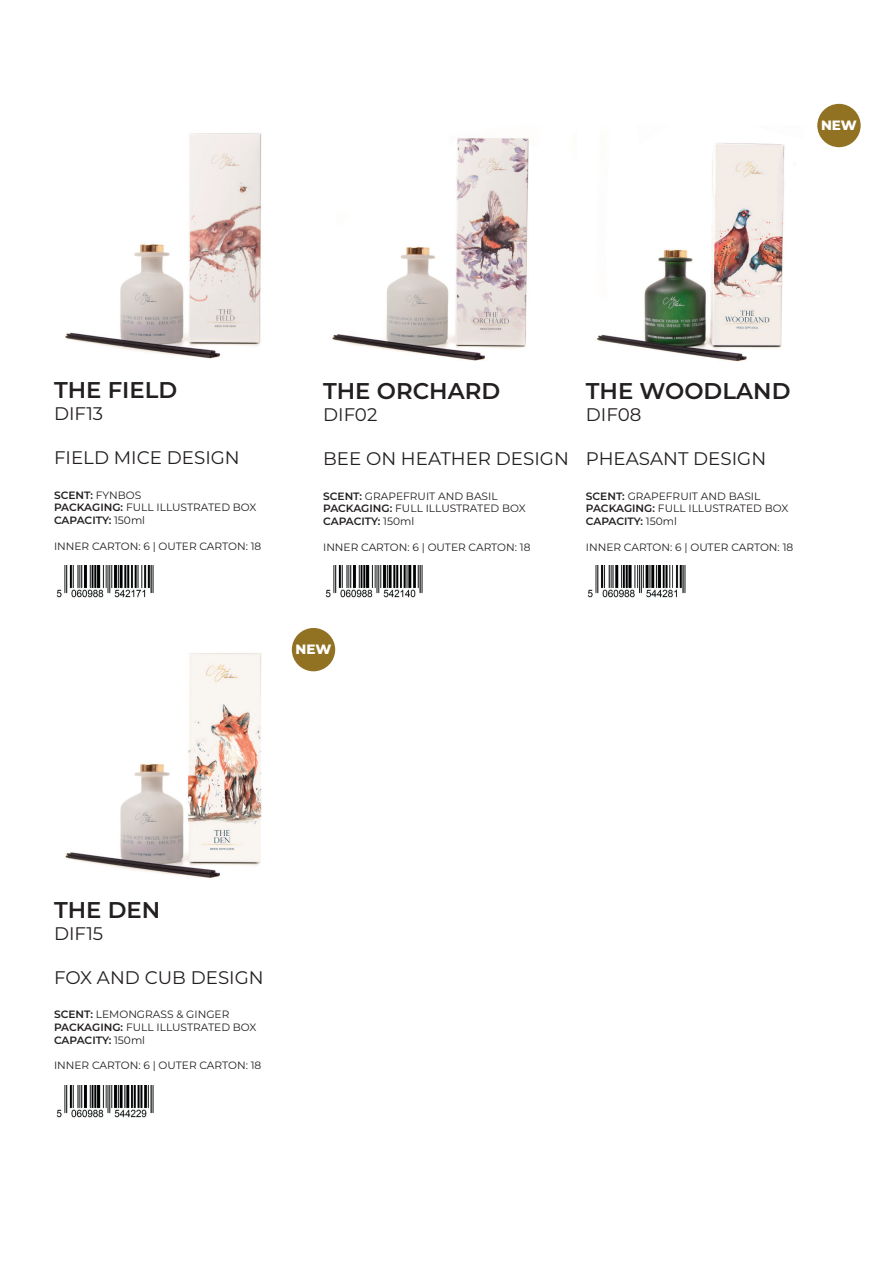
<style>
.page{position:relative;width:893px;height:1263px;background:#fff}
.page>*{position:absolute;margin:0;border:0;box-sizing:border-box;transform-origin:0 0}
.t1{font:600 22.8px "Montserrat";color:#231f20}
.t2{font:18.3px "Montserrat";color:#231f20}
.t3{font:800 13.5px "Montserrat";letter-spacing:-.005em;color:#fff}
.t4{font:10.65px/12.8px "Montserrat";color:#231f20}
.s1{font-weight:600}
</style>
<div class="page">
<img style="left:65px;top:133px;width:197px;height:226px">
<img style="left:65px;top:647px;width:248px;height:231px">
<img style="left:332px;top:138px;width:197px;height:223px">
<img style="left:597px;top:130px;width:242px;height:232px">
<img style="left:56px;top:566px;width:98px;height:32px">
<img style="left:56px;top:1085px;width:98px;height:33px">
<img style="left:325px;top:566px;width:98px;height:32px">
<img style="left:587px;top:566px;width:99px;height:32px">
<div style="left:817px;top:104px;width:44px;height:43px;background:#917223;border-radius:50%"></div>
<div style="left:292px;top:628px;width:43px;height:43px;background:#917223;border-radius:50%"></div>
<p class="t3" style="left:821px;top:115px;width:37px">NEW</p>
<h1 class="t1" style="left:54px;top:374px;width:125px">THE FIELD</h1>
<h2 class="t2" style="left:54px;top:401px;width:51px">DIF13</h2>
<h2 class="t2" style="left:54px;top:445px;width:187px">FIELD MICE DESIGN</h2>
<p class="t4" style="left:54px;top:488px;width:204px"><span class="s1">SCENT:</span> FYNBOS<br><span class="s1">PACKAGING:</span> FULL ILLUSTRATED BOX<br><span class="s1">CAPACITY:</span> 150ml</p>
<p class="t4" style="left:54px;top:539px;width:209px">INNER CARTON: 6 | OUTER CARTON: 18</p>
<h1 class="t1" style="left:323px;top:375px;width:179px">THE ORCHARD</h1>
<h2 class="t2" style="left:323px;top:402px;width:56px">DIF02</h2>
<h2 class="t2" style="left:323px;top:446px;width:247px">BEE ON HEATHER DESIGN</h2>
<p class="t4" style="left:323px;top:489px;width:204px"><span class="s1">SCENT:</span> GRAPEFRUIT AND BASIL<br><span class="s1">PACKAGING:</span> FULL ILLUSTRATED BOX<br><span class="s1">CAPACITY:</span> 150ml</p>
<p class="t4" style="left:323px;top:540px;width:209px">INNER CARTON: 6 | OUTER CARTON: 18</p>
<h1 class="t1" style="left:586px;top:375px;width:206px">THE WOODLAND</h1>
<h2 class="t2" style="left:586px;top:402px;width:57px">DIF08</h2>
<h2 class="t2" style="left:586px;top:446px;width:182px">PHEASANT DESIGN</h2>
<p class="t4" style="left:586px;top:489px;width:204px"><span class="s1">SCENT:</span> GRAPEFRUIT AND BASIL<br><span class="s1">PACKAGING:</span> FULL ILLUSTRATED BOX<br><span class="s1">CAPACITY:</span> 150ml</p>
<p class="t4" style="left:586px;top:540px;width:209px">INNER CARTON: 6 | OUTER CARTON: 18</p>
<p class="t3" style="left:296px;top:639px;width:37px">NEW</p>
<h1 class="t1" style="left:54px;top:894px;width:108px">THE DEN</h1>
<h2 class="t2" style="left:54px;top:921px;width:51px">DIF15</h2>
<h2 class="t2" style="left:54px;top:965px;width:211px">FOX AND CUB DESIGN</h2>
<p class="t4" style="left:54px;top:1008px;width:204px"><span class="s1">SCENT:</span> LEMONGRASS &amp; GINGER<br><span class="s1">PACKAGING:</span> FULL ILLUSTRATED BOX<br><span class="s1">CAPACITY:</span> 150ml</p>
<p class="t4" style="left:54px;top:1059px;width:209px">INNER CARTON: 6 | OUTER CARTON: 18</p>
</div>
